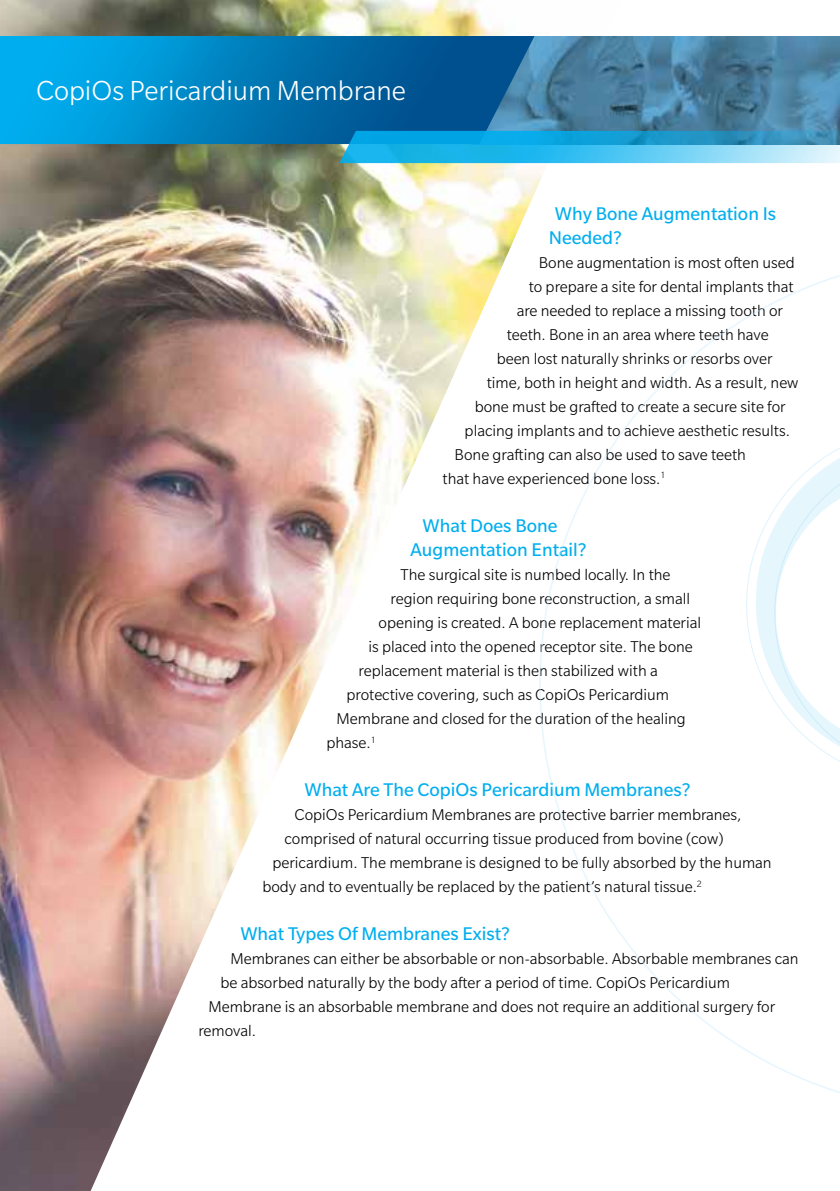
<style>
.page{position:relative;width:840px;height:1191px;background:#fff}
.page>*{position:absolute;margin:0;border:0;box-sizing:border-box;transform-origin:0 0}
.t1{font:300 30px "Slate Pro";color:#fff}
.t2{font:20px/24px "Slate Pro";color:#00aeef}
.t3{font:300 17px "Slate Pro";color:#000}
</style>
<div class="page">
<img style="left:0;top:0;width:620px;height:1191px">
<img style="left:534px;top:36px;width:305px;height:95px">
<svg style="left:0;top:36px;width:534px;height:108px;background:#037dba"></svg>
<svg style="left:339px;top:131px;width:500px;height:32px;background:#3ab4e2"></svg>
<svg style="left:539px;top:255px;width:300px;height:858px"></svg>
<svg style="left:724px;top:404px;width:115px;height:401px"></svg>
<svg style="left:735px;top:416px;width:104px;height:378px"></svg>
<h1 class="t1" style="left:36px;top:75px;width:371px">CopiOs Pericardium Membrane</h1>
<p class="t2" style="left:548px;top:201px;width:229px;text-indent:6px">Why Bone Augmentation Is<br>Needed?</p>
<p class="t3" style="left:538px;top:254px;width:257px">Bone augmentation is most often used</p>
<p class="t3" style="left:528px;top:278px;width:266px">to prepare a site for dental implants that</p>
<p class="t3" style="left:516px;top:302px;width:268px">are needed to replace a missing tooth or</p>
<p class="t3" style="left:506px;top:326px;width:263px">teeth. Bone in an area where teeth have</p>
<p class="t3" style="left:496px;top:350px;width:277px">been lost naturally shrinks or resorbs over</p>
<p class="t3" style="left:486px;top:374px;width:313px">time, both in height and width. As a result, new</p>
<p class="t3" style="left:474px;top:398px;width:312px">bone must be grafted to create a secure site for</p>
<p class="t3" style="left:464px;top:422px;width:326px">placing implants and to achieve aesthetic results.</p>
<p class="t3" style="left:454px;top:446px;width:293px">Bone grafting can also be used to save teeth</p>
<p class="t3" style="left:442px;top:470px;width:224px">that have experienced bone loss.<sup>1</sup></p>
<p class="t2" style="left:410px;top:513px;width:177px;text-indent:12px">What Does Bone<br>Augmentation Entail?</p>
<p class="t3" style="left:400px;top:566px;width:271px">The surgical site is numbed locally. In the</p>
<p class="t3" style="left:390px;top:590px;width:301px">region requiring bone reconstruction, a small</p>
<p class="t3" style="left:378px;top:614px;width:324px">opening is created. A bone replacement material</p>
<p class="t3" style="left:368px;top:638px;width:326px">is placed into the opened receptor site. The bone</p>
<p class="t3" style="left:358px;top:662px;width:300px">replacement material is then stabilized with a</p>
<p class="t3" style="left:346px;top:686px;width:324px">protective covering, such as CopiOs Pericardium</p>
<p class="t3" style="left:336px;top:710px;width:350px">Membrane and closed for the duration of the healing</p>
<p class="t3" style="left:326px;top:734px;width:51px">phase.<sup>1</sup></p>
<p class="t2" style="left:304px;top:777px;width:387px">What Are The CopiOs Pericardium Membranes?</p>
<p class="t3" style="left:294px;top:806px;width:448px">CopiOs Pericardium Membranes are protective barrier membranes,</p>
<p class="t3" style="left:284px;top:830px;width:440px">comprised of natural occurring tissue produced from bovine (cow)</p>
<p class="t3" style="left:272px;top:854px;width:500px">pericardium. The membrane is designed to be fully absorbed by the human</p>
<p class="t3" style="left:262px;top:878px;width:441px">body and to eventually be replaced by the patient’s natural tissue.<sup>2</sup></p>
<p class="t2" style="left:240px;top:921px;width:271px">What Types Of Membranes Exist?</p>
<p class="t3" style="left:230px;top:950px;width:569px">Membranes can either be absorbable or non-absorbable. Absorbable membranes can</p>
<p class="t3" style="left:220px;top:974px;width:511px">be absorbed naturally by the body after a period of time. CopiOs Pericardium</p>
<p class="t3" style="left:208px;top:998px;width:568px">Membrane is an absorbable membrane and does not require an additional surgery for</p>
<p class="t3" style="left:198px;top:1022px;width:59px">removal.</p>
</div>
